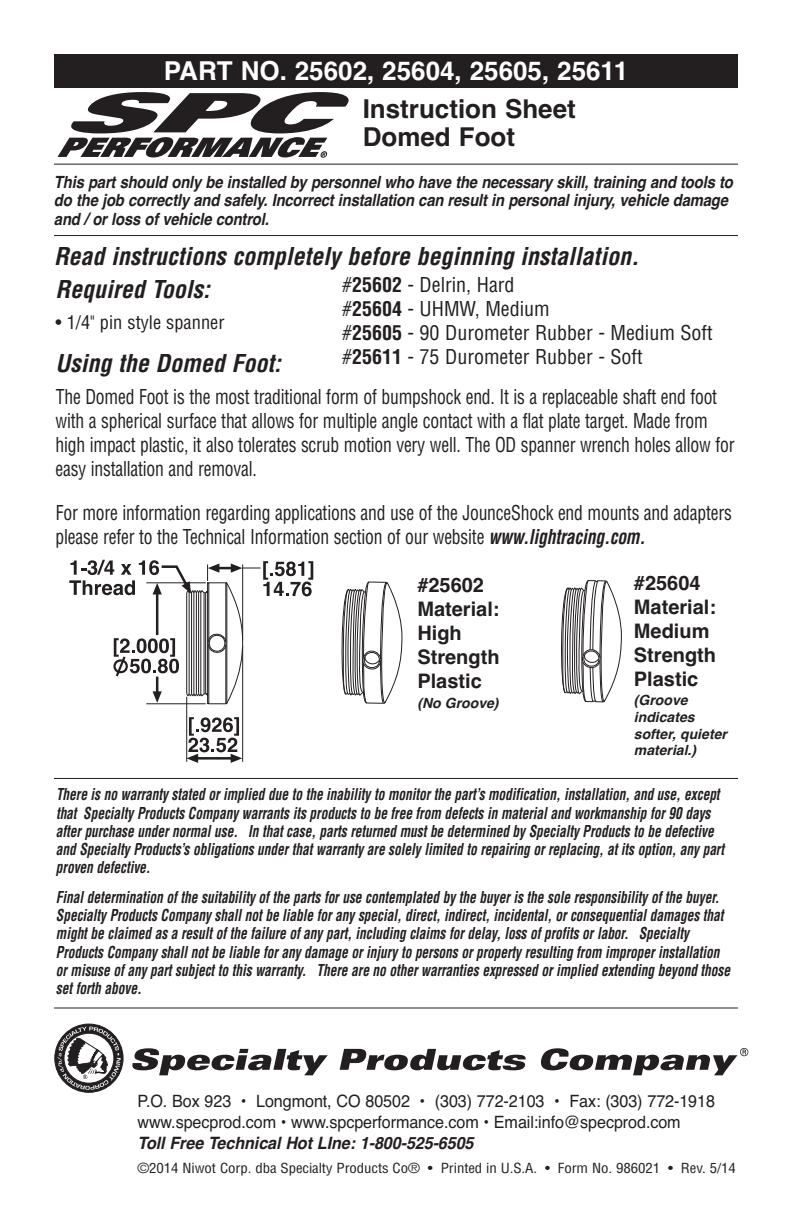
<style>
.page{position:relative;width:792px;height:1224px;background:#fff}
.page>*{position:absolute;margin:0;border:0;box-sizing:border-box;transform-origin:0 0}
.t1{font:700 26px "Helvetica";color:#fff}
.t2{font:700 26px/28px "Helvetica";color:#231f20}
.t3{font:italic 700 condensed 24px/33px "Helvetica";color:#231f20}
.t4{font:condensed 20px/24px "Helvetica";letter-spacing:-.01em;color:#231f20;scale:.88 1}
.t5{font:condensed 20px/24px "Helvetica";letter-spacing:-.01em;color:#231f20}
.t6{font:700 20px/24px "Helvetica";color:#231f20}
.t7{font:condensed 18.4px "Helvetica";color:#231f20}
.t8{font:17px/21px "Helvetica";letter-spacing:-.005em;color:#231f20;scale:.95 1}
.t9{font:italic 700 17px "Helvetica";letter-spacing:-.005em;color:#231f20;scale:.95 1}
.t10{font:italic 700 16.8px/18.8px "Helvetica";letter-spacing:-.01em;color:#231f20;scale:.88 1}
.t11{font:italic 700 condensed 16px/18.2px "Helvetica";letter-spacing:-.005em;color:#231f20;scale:.84 1}
.t12{font:italic 700 14px/16.8px "Helvetica";color:#231f20}
.t13{font:condensed 13.6px "Helvetica";letter-spacing:-.005em;color:#231f20;scale:1.09 1}
.s1{font-weight:700;font-style:italic}
.s2{font-weight:700}
</style>
<div class="page">
<div style="left:55px;top:1024px;width:68px;height:68px;border:1px solid #231f20;border-radius:50%"></div>
<svg style="left:132px;top:1048px;width:196px;height:27px"></svg>
<svg style="left:340px;top:1049px;width:186px;height:21px"></svg>
<svg style="left:540px;top:1048px;width:208px;height:27px"></svg>
<svg style="left:57px;top:1027px;width:64px;height:63px"></svg>
<hr style="left:54px;top:164px;width:684px;height:1px;background:#231f20">
<hr style="left:54px;top:235px;width:684px;height:1px;background:#231f20">
<hr style="left:54px;top:1008px;width:684px;height:1px;background:#231f20">
<hr style="left:54px;top:778px;width:684px;height:1px;background:#231f20">
<div style="left:54px;top:54px;width:684px;height:33px;background:#231f20"></div>
<svg style="left:58px;top:92px;width:291px;height:66px"></svg>
<hr style="left:186px;top:697px;width:1px;height:65px;background:#231f20">
<hr style="left:242px;top:646px;width:1px;height:116px;background:#231f20">
<svg style="left:341px;top:581px;width:62px;height:123px"></svg>
<svg style="left:69px;top:560px;width:244px;height:145px"></svg>
<svg style="left:187px;top:717px;width:55px;height:46px"></svg>
<svg style="left:561px;top:580px;width:61px;height:123px"></svg>
<h1 class="t1" style="left:164px;top:56px;width:466px">PART NO. 25602, 25604, 25605, 25611</h1>
<h1 class="t2" style="left:363px;top:96px;width:215px">Instruction Sheet<br>Domed Foot</h1>
<p class="t10" style="left:54px;top:172px;width:773px">This part should only be installed by personnel who have the necessary skill, training and tools to do the job correctly and safely. Incorrect installation can result in personal injury, vehicle damage and / or loss of vehicle control.</p>
<h2 class="t3" style="left:54px;top:240px;width:586px">Read instructions completely before beginning installation.<br>Required Tools:</h2>
<p class="t7" style="left:56px;top:311px;width:170px">• 1/4" pin style spanner</p>
<h2 class="t3" style="left:56px;top:347px;width:227px">Using the Domed Foot:</h2>
<p class="t4" style="left:56px;top:385px;width:773px">The Domed Foot is the most traditional form of bumpshock end. It is a replaceable shaft end foot with a spherical surface that allows for multiple angle contact with a flat plate target. Made from high impact plastic, it also tolerates scrub motion very well. The OD spanner wrench holes allow for easy installation and removal.</p>
<p class="t4" style="left:56px;top:501px;width:770px">For more information regarding applications and use of the JounceShock end mounts and adapters please refer to the Technical Information section of our website <span class="s1">www.lightracing.com.</span></p>
<p class="t6" style="left:417px;top:573px;width:84px">#25602<br>Material:<br>High<br>Strength<br>Plastic</p>
<p class="t12" style="left:417px;top:695px;width:83px">(No Groove)</p>
<p class="t5" style="left:342px;top:273px;width:372px">#<span class="s2">25602</span> - Delrin, Hard<br>#<span class="s2">25604</span> - UHMW, Medium<br>#<span class="s2">25605</span> - 90 Durometer Rubber - Medium Soft #<span class="s2">25611</span> - 75 Durometer Rubber - Soft</p>
<p class="t6" style="left:634px;top:571px;width:84px">#25604<br>Material:<br>Medium<br>Strength<br>Plastic</p>
<p class="t12" style="left:634px;top:692px;width:94px">(Groove indicates softer, quieter material.)</p>
<p class="t11" style="left:56px;top:786px;width:797px">There is no warranty stated or implied due to the inability to monitor the part’s modification, installation, and use, except that Specialty Products Company warrants its products to be free from defects in material and workmanship for 90 days after purchase under normal use. In that case, parts returned must be determined by Specialty Products to be defective and Specialty Products’s obligations under that warranty are solely limited to repairing or replacing, at its option, any part proven defective.</p>
<p class="t11" style="left:56px;top:888px;width:804px">Final determination of the suitability of the parts for use contemplated by the buyer is the sole responsibility of the buyer.<br>Specialty Products Company shall not be liable for any special, direct, indirect, incidental, or consequential damages that might be claimed as a result of the failure of any part, including claims for delay, loss of profits or labor. Specialty Products Company shall not be liable for any damage or injury to persons or property resulting from improper installation or misuse of any part subject to this warranty. There are no other warranties expressed or implied extending beyond those set forth above.</p>
<p class="t8" style="left:137px;top:1090px;width:610px">P.O. Box 923 • Longmont, CO 80502 • (303) 772-2103 • Fax: (303) 772-1918 www.specprod.com • www.spcperformance.com • Email:info@specprod.com</p>
<p class="t9" style="left:137px;top:1133px;width:355px">Toll Free Technical Hot LIne: 1-800-525-6505</p>
<p class="t13" style="left:137px;top:1160px;width:551px">©2014 Niwot Corp. dba Specialty Products Co® • Printed in U.S.A. • Form No. 986021 • Rev. 5/14</p>
</div>
